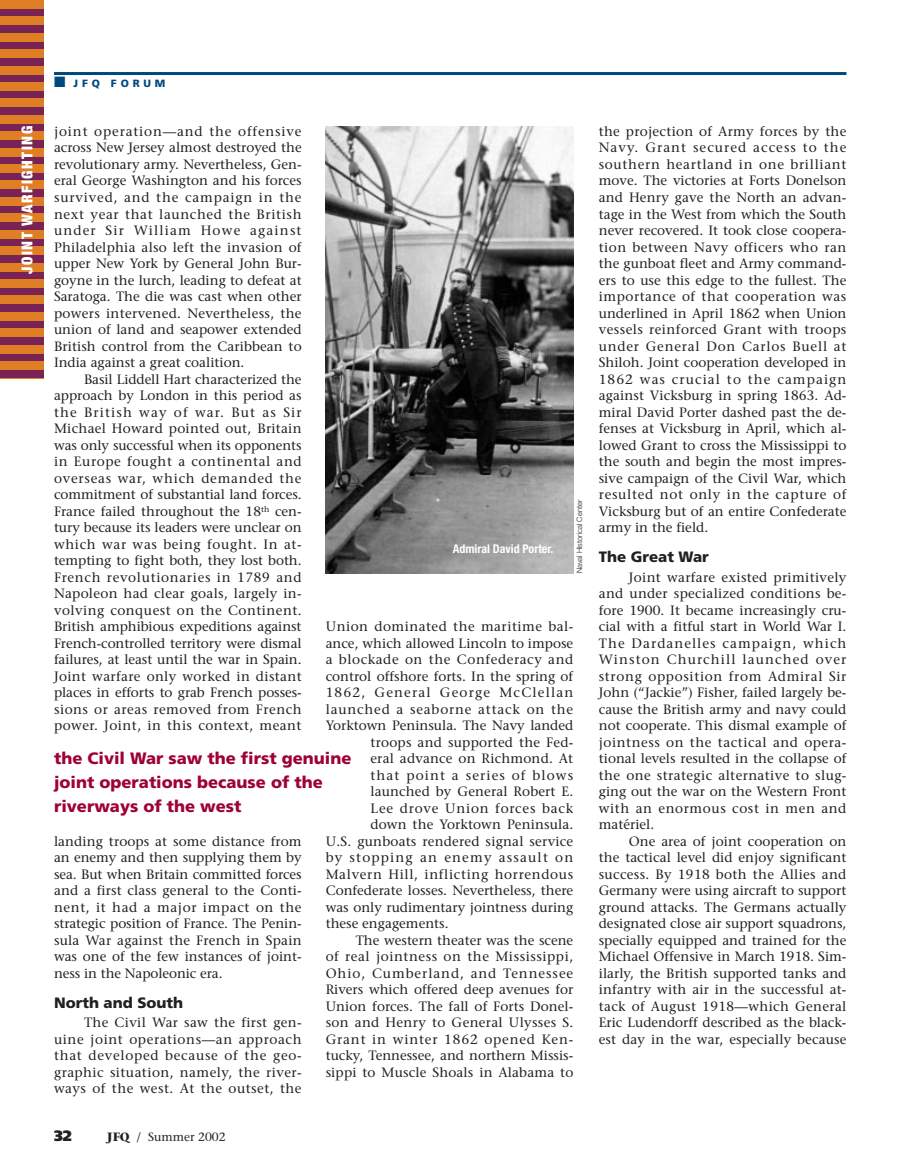
<style>
.page{position:relative;width:905px;height:1175px;background:#fff}
.page>*{position:absolute;margin:0;border:0;box-sizing:border-box;transform-origin:0 0}
.t1{font:900 16.5px/24px "Frutiger";color:#9e0038}
.t2{font:900 15px "Frutiger";color:#231f1f}
.t3{font:900 condensed 15px "Helvetica Neue";letter-spacing:.105em;color:#fff}
.t4{font:900 15px "Frutiger";color:#231f1f}
.t5{font:13.5px/16.5px "Stone Serif";letter-spacing:.01em;color:#231f1f;text-align:justify}
.t6{font:13.5px "Stone Serif";letter-spacing:.06em;color:#231f1f}
.t7{font:13.5px "Stone Serif";letter-spacing:.04em;color:#231f1f}
.t8{font:13.5px "Stone Serif";letter-spacing:.085em;color:#231f1f}
.t9{font:13.5px "Stone Serif";letter-spacing:.045em;color:#231f1f}
.t10{font:13.5px "Stone Serif";letter-spacing:.035em;color:#231f1f}
.t11{font:13.5px "Stone Serif";letter-spacing:.07em;color:#231f1f}
.t12{font:13.5px "Stone Serif";letter-spacing:.08em;color:#231f1f}
.t13{font:700 condensed 12px "Helvetica Neue";color:#fff}
.t14{font:12px "Stone Serif";color:#231f1f}
.t15{font:900 10.5px "Frutiger";letter-spacing:.365em;color:#004980}
.t16{font:300 7.5px "Helvetica Neue";color:#231f1f}
.s1{font-weight:700}
</style>
<div class="page">
<hr style="left:54px;top:72px;width:792px;height:3px;background:#004980">
<div style="left:0;top:0;width:44px;height:378px;background:#792256"></div>
<div style="left:0;top:247px;width:44px;height:8px;background:#e07e26"></div>
<div style="left:0;top:230px;width:44px;height:8px;background:#e07e26"></div>
<div style="left:0;top:213px;width:44px;height:9px;background:#e07e26"></div>
<div style="left:0;top:197px;width:44px;height:8px;background:#e07e26"></div>
<div style="left:0;top:181px;width:44px;height:8px;background:#e07e26"></div>
<div style="left:0;top:164px;width:44px;height:8px;background:#e07e26"></div>
<div style="left:0;top:148px;width:44px;height:8px;background:#e07e26"></div>
<div style="left:0;top:132px;width:44px;height:8px;background:#e07e26"></div>
<div style="left:0;top:115px;width:44px;height:8px;background:#e07e26"></div>
<div style="left:0;top:361px;width:44px;height:9px;background:#e07e26"></div>
<div style="left:0;top:345px;width:44px;height:8px;background:#e07e26"></div>
<div style="left:0;top:328px;width:44px;height:9px;background:#e07e26"></div>
<hr style="left:0;top:378px;width:44px;height:1px;background:#e07e26">
<div style="left:0;top:312px;width:44px;height:8px;background:#e07e26"></div>
<div style="left:0;top:296px;width:44px;height:8px;background:#e07e26"></div>
<div style="left:0;top:279px;width:44px;height:9px;background:#e07e26"></div>
<div style="left:0;top:263px;width:44px;height:8px;background:#e07e26"></div>
<div style="left:0;top:99px;width:44px;height:8px;background:#e07e26"></div>
<div style="left:0;top:82px;width:44px;height:9px;background:#e07e26"></div>
<div style="left:0;top:66px;width:44px;height:8px;background:#e07e26"></div>
<div style="left:0;top:50px;width:44px;height:8px;background:#e07e26"></div>
<div style="left:0;top:33px;width:44px;height:8px;background:#e07e26"></div>
<div style="left:0;top:17px;width:44px;height:8px;background:#e07e26"></div>
<div style="left:0;top:0;width:44px;height:9px;background:#e07e26"></div>
<img style="left:326px;top:126px;width:247px;height:447px">
<p class="t15" style="left:54px;top:79px;width:113px">■ JFQ FORUM</p>
<p class="t5" style="left:54px;top:124px;width:249px">joint operation—and the offensive across New Jersey almost destroyed the revolutionary army. Nevertheless, Gen&shy;eral George Washington and his forces survived, and the campaign in the next year that launched the British under Sir William Howe against Philadelphia also left the invasion of upper New York by General John Bur&shy;goyne in the lurch, leading to defeat at Saratoga. The die was cast when other powers intervened. Nevertheless, the union of land and seapower extended British control from the Caribbean to India against a great coalition.</p>
<p class="t5" style="left:54px;top:372px;width:249px;text-indent:30px">Basil Liddell Hart characterized the approach by London in this period as the British way of war. But as Sir Michael Howard pointed out, Britain was only successful when its opponents in Europe fought a continental and overseas war, which demanded the commitment of substantial land forces.<br>France failed throughout the 18<sup>th</sup> cen&shy;tury because its leaders were unclear on which war was being fought. In at&shy;tempting to fight both, they lost both.<br>French revolutionaries in 1789 and Napoleon had clear goals, largely in&shy;volving conquest on the Continent.<br>British amphibious expeditions against French-controlled territory were dismal failures, at least until the war in Spain.<br>Joint warfare only worked in distant places in efforts to grab French posses&shy;sions or areas removed from French power. Joint, in this context, meant</p>
<p class="t3" style="left:22px;top:274px;width:149px;rotate:-90deg">JOINT WARFIGHTING</p>
<p class="t5" style="left:598px;top:124px;width:249px">the projection of Army forces by the Navy. Grant secured access to the southern heartland in one brilliant move. The victories at Forts Donelson and Henry gave the North an advan&shy;tage in the West from which the South never recovered. It took close coopera&shy;tion between Navy officers who ran the gunboat fleet and Army command&shy;ers to use this edge to the fullest. The importance of that cooperation was underlined in April 1862 when Union vessels reinforced Grant with troops under General Don Carlos Buell at Shiloh. Joint cooperation developed in 1862 was crucial to the campaign against Vicksburg in spring 1863. Ad&shy;miral David Porter dashed past the de&shy;fenses at Vicksburg in April, which al&shy;lowed Grant to cross the Mississippi to the south and begin the most impres&shy;sive campaign of the Civil War, which resulted not only in the capture of Vicksburg but of an entire Confederate army in the field.</p>
<p class="t2" style="left:598px;top:551px;width:111px">The Great War</p>
<p class="t5" style="left:599px;top:570px;width:249px;text-indent:30px">Joint warfare existed primitively and under specialized conditions be&shy;fore 1900. It became increasingly cru&shy;cial with a fitful start in World War I.<br>The Dardanelles campaign, which Winston Churchill launched over strong opposition from Admiral Sir John (“Jackie”) Fisher, failed largely be&shy;cause the British army and navy could not cooperate. This dismal example of jointness on the tactical and opera&shy;tional levels resulted in the collapse of the one strategic alternative to slug&shy;ging out the war on the Western Front with an enormous cost in men and matériel.</p>
<p class="t5" style="left:599px;top:834px;width:249px;text-indent:30px">One area of joint cooperation on the tactical level did enjoy significant success. By 1918 both the Allies and Germany were using aircraft to support ground attacks. The Germans actually designated close air support squadrons, specially equipped and trained for the Michael Offensive in March 1918. Sim&shy;ilarly, the British supported tanks and infantry with air in the successful at&shy;tack of August 1918—which General Eric Ludendorff described as the black&shy;est day in the war, especially because</p>
<p class="t16" style="left:576px;top:573px;width:75px;rotate:-90deg">Naval Historical Center</p>
<p class="t13" style="left:452px;top:544px;width:102px">Admiral David Porter.</p>
<p class="t10" style="left:326px;top:621px;width:249px">Union dominated the maritime bal-</p>
<p class="t5" style="left:326px;top:636px;width:249px">ance, which allowed Lincoln to impose</p>
<p class="t7" style="left:326px;top:654px;width:249px">a blockade on the Confederacy and</p>
<p class="t5" style="left:326px;top:669px;width:249px">control offshore forts. In the spring of</p>
<p class="t8" style="left:326px;top:687px;width:249px">1862, General George McClellan</p>
<p class="t6" style="left:326px;top:703px;width:249px">launched a seaborne attack on the</p>
<p class="t5" style="left:326px;top:718px;width:249px">Yorktown Peninsula. The Navy landed</p>
<p class="t5" style="left:370px;top:735px;width:204px">troops and supported the Fed-</p>
<p class="t5" style="left:370px;top:751px;width:204px">eral advance on Richmond. At</p>
<p class="t12" style="left:370px;top:769px;width:204px">that point a series of blows</p>
<p class="t5" style="left:370px;top:784px;width:204px">launched by General Robert E.</p>
<p class="t6" style="left:370px;top:802px;width:204px">Lee drove Union forces back</p>
<p class="t5" style="left:370px;top:817px;width:204px">down the Yorktown Peninsula.</p>
<p class="t5" style="left:326px;top:834px;width:249px">U.S. gunboats rendered signal service</p>
<p class="t8" style="left:326px;top:852px;width:249px">by stopping an enemy assault on</p>
<p class="t9" style="left:326px;top:868px;width:249px">Malvern Hill, inflicting horrendous</p>
<p class="t5" style="left:326px;top:883px;width:249px">Confederate losses. Nevertheless, there</p>
<p class="t5" style="left:326px;top:900px;width:249px">was only rudimentary jointness during</p>
<p class="t5" style="left:326px;top:916px;width:124px">these engagements.</p>
<p class="t5" style="left:355px;top:933px;width:219px">The western theater was the scene</p>
<p class="t7" style="left:326px;top:951px;width:249px">of real jointness on the Mississippi,</p>
<p class="t11" style="left:326px;top:967px;width:249px">Ohio, Cumberland, and Tennessee</p>
<p class="t5" style="left:326px;top:982px;width:249px">Rivers which offered deep avenues for</p>
<p class="t5" style="left:326px;top:999px;width:249px">Union forces. The fall of Forts Donel-</p>
<p class="t5" style="left:326px;top:1015px;width:249px">son and Henry to General Ulysses S.</p>
<p class="t6" style="left:326px;top:1033px;width:249px">Grant in winter 1862 opened Ken-</p>
<p class="t5" style="left:326px;top:1048px;width:249px">tucky, Tennessee, and northern Missis-</p>
<p class="t5" style="left:326px;top:1065px;width:249px">sippi to Muscle Shoals in Alabama to</p>
<p class="t1" style="left:54px;top:747px;width:299px">the Civil War saw the first genuine joint operations because of the riverways of the west</p>
<p class="t5" style="left:54px;top:834px;width:249px">landing troops at some distance from an enemy and then supplying them by sea. But when Britain committed forces and a first class general to the Conti&shy;nent, it had a major impact on the strategic position of France. The Penin&shy;sula War against the French in Spain was one of the few instances of joint&shy;ness in the Napoleonic era.</p>
<p class="t2" style="left:54px;top:996px;width:131px">North and South</p>
<p class="t5" style="left:54px;top:1015px;width:249px;text-indent:30px">The Civil War saw the first gen&shy;uine joint operations—an approach that developed because of the geo&shy;graphic situation, namely, the river&shy;ways of the west. At the outset, the</p>
<p class="t4" style="left:54px;top:1130px;width:19px">32</p>
<p class="t14" style="left:107px;top:1132px;width:120px"><span class="s1">JFQ</span> / Summer 2002</p>
</div>
